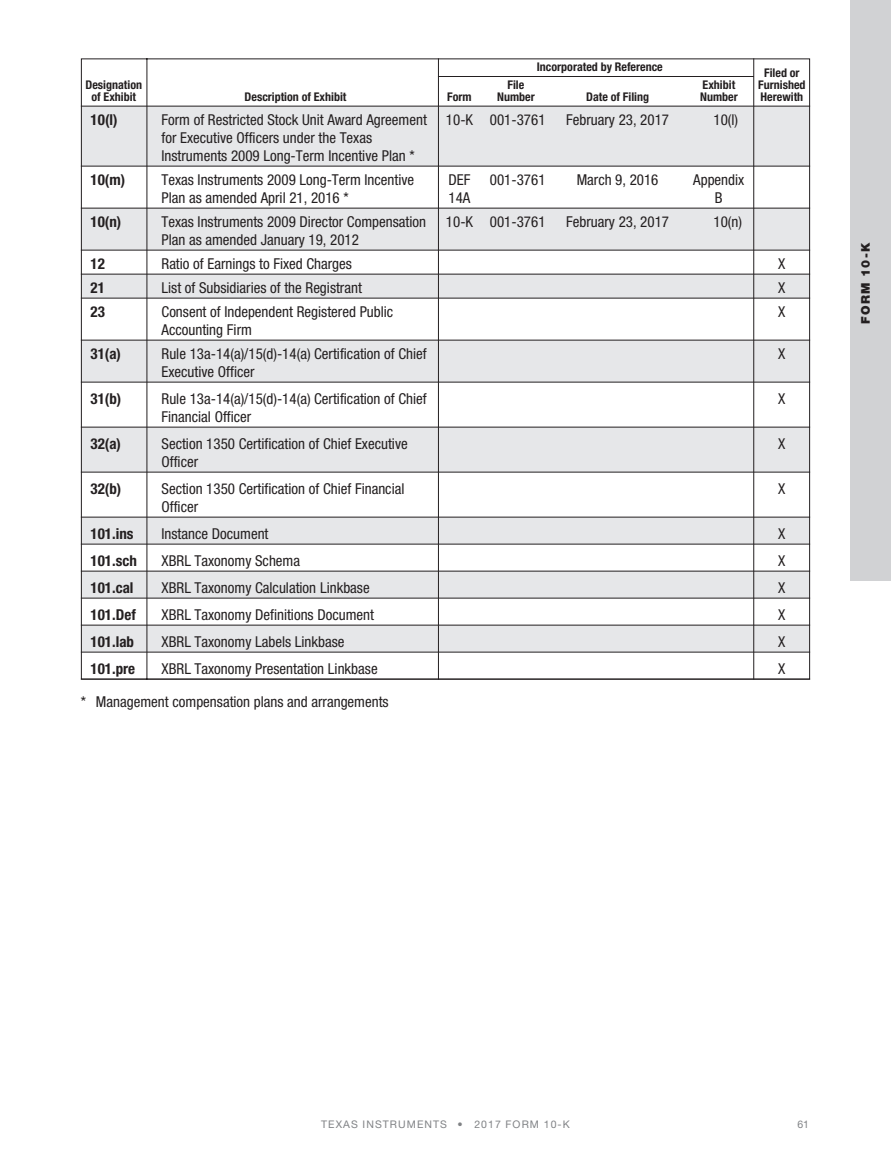
<style>
.page{position:relative;width:891px;height:1161px;background:#fff}
.page>*{position:absolute;margin:0;border:0;box-sizing:border-box;transform-origin:0 0}
.t1{font:condensed 15px/18px "Helvetica Neue";color:#231f20}
.t2{font:700 condensed 15px "Helvetica Neue";color:#231f20}
.t3{font:700 condensed 12px/12px "Helvetica Neue";color:#231f20;text-align:center}
.t4{font:900 12px "Helvetica Neue";letter-spacing:.1em;color:#231f20}
.t5{font:10.5px "Helvetica Neue";letter-spacing:.1em;color:#808285}
</style>
<div class="page">
<div style="left:850px;top:0;width:41px;height:580px;background:#d1d2d4"></div>
<svg style="left:81px;top:58px;width:729px;height:622px"></svg>
<p class="t3" style="left:86px;top:79px;width:58px">Designation of Exhibit</p>
<p class="t3" style="left:245px;top:91px;width:103px">Description of Exhibit</p>
<p class="t3" style="left:537px;top:61px;width:128px">Incorporated by Reference</p>
<p class="t3" style="left:758px;top:67px;width:49px">Filed or<br>Furnished</p>
<p class="t3" style="left:497px;top:79px;width:39px">File<br>Number</p>
<p class="t3" style="left:586px;top:91px;width:64px">Date of Filing</p>
<p class="t3" style="left:700px;top:79px;width:39px;text-align:left">Exhibit<br>Number</p>
<p class="t3" style="left:447px;top:91px;width:26px">Form</p>
<p class="t3" style="left:761px;top:91px;width:44px">Herewith</p>
<p class="t2" style="left:91px;top:114px;width:28px">10(l)</p>
<p class="t1" style="left:162px;top:111px;width:267px">Form of Restricted Stock Unit Award Agreement for Executive Officers under the Texas<br>Instruments 2009 Long-Term Incentive Plan *</p>
<p class="t1" style="left:446px;top:111px;width:101px">10-K 001-3761</p>
<p class="t1" style="left:566px;top:111px;width:104px">February 23, 2017</p>
<p class="t1" style="left:713px;top:111px;width:26px">10(l)</p>
<p class="t2" style="left:91px;top:174px;width:36px">10(m)</p>
<p class="t1" style="left:162px;top:171px;width:254px">Texas Instruments 2009 Long-Term Incentive<br>Plan as amended April 21, 2016 *</p>
<p class="t1" style="left:448px;top:171px;width:23px">DEF<br>14A</p>
<p class="t1" style="left:490px;top:171px;width:57px">001-3761</p>
<p class="t1" style="left:577px;top:171px;width:83px">March 9, 2016</p>
<p class="t1" style="left:693px;top:171px;width:53px;text-align:center">Appendix<br>B</p>
<p class="t2" style="left:91px;top:216px;width:32px">10(n)</p>
<p class="t1" style="left:162px;top:213px;width:266px">Texas Instruments 2009 Director Compensation<br>Plan as amended January 19, 2012</p>
<p class="t1" style="left:446px;top:213px;width:101px">10-K 001-3761</p>
<p class="t1" style="left:566px;top:213px;width:104px">February 23, 2017</p>
<p class="t1" style="left:713px;top:213px;width:30px">10(n)</p>
<p class="t2" style="left:91px;top:258px;width:16px">12</p>
<p class="t1" style="left:162px;top:255px;width:192px">Ratio of Earnings to Fixed Charges</p>
<p class="t1" style="left:778px;top:255px;width:9px">X</p>
<p class="t2" style="left:91px;top:282px;width:16px">21</p>
<p class="t1" style="left:162px;top:279px;width:202px">List of Subsidiaries of the Registrant</p>
<p class="t1" style="left:778px;top:279px;width:9px">X</p>
<p class="t2" style="left:91px;top:306px;width:16px">23</p>
<p class="t1" style="left:162px;top:303px;width:233px">Consent of Independent Registered Public<br>Accounting Firm</p>
<p class="t1" style="left:778px;top:303px;width:9px">X</p>
<p class="t2" style="left:91px;top:348px;width:32px">31(a)</p>
<p class="t1" style="left:162px;top:345px;width:267px">Rule 13a-14(a)/15(d)-14(a) Certification of Chief<br>Executive Officer</p>
<p class="t1" style="left:778px;top:345px;width:9px">X</p>
<p class="t2" style="left:91px;top:393px;width:32px">31(b)</p>
<p class="t1" style="left:162px;top:390px;width:267px">Rule 13a-14(a)/15(d)-14(a) Certification of Chief<br>Financial Officer</p>
<p class="t1" style="left:778px;top:390px;width:9px">X</p>
<p class="t2" style="left:91px;top:438px;width:32px">32(a)</p>
<p class="t1" style="left:162px;top:435px;width:248px">Section 1350 Certification of Chief Executive<br>Officer</p>
<p class="t1" style="left:778px;top:435px;width:9px">X</p>
<p class="t2" style="left:91px;top:483px;width:32px">32(b)</p>
<p class="t1" style="left:162px;top:480px;width:244px">Section 1350 Certification of Chief Financial<br>Officer</p>
<p class="t1" style="left:778px;top:480px;width:9px">X</p>
<p class="t2" style="left:91px;top:528px;width:44px">101.ins</p>
<p class="t1" style="left:162px;top:525px;width:108px">Instance Document</p>
<p class="t1" style="left:778px;top:525px;width:9px">X</p>
<p class="t2" style="left:91px;top:555px;width:48px">101.sch</p>
<p class="t1" style="left:162px;top:552px;width:140px">XBRL Taxonomy Schema</p>
<p class="t1" style="left:778px;top:552px;width:9px">X</p>
<p class="t2" style="left:91px;top:582px;width:44px">101.cal</p>
<p class="t1" style="left:162px;top:579px;width:210px">XBRL Taxonomy Calculation Linkbase</p>
<p class="t1" style="left:778px;top:579px;width:9px">X</p>
<p class="t2" style="left:91px;top:609px;width:47px">101.Def</p>
<p class="t1" style="left:162px;top:606px;width:214px">XBRL Taxonomy Definitions Document</p>
<p class="t1" style="left:778px;top:606px;width:9px">X</p>
<p class="t2" style="left:91px;top:636px;width:45px">101.lab</p>
<p class="t1" style="left:162px;top:633px;width:185px">XBRL Taxonomy Labels Linkbase</p>
<p class="t1" style="left:778px;top:633px;width:9px">X</p>
<p class="t2" style="left:91px;top:663px;width:46px">101.pre</p>
<p class="t1" style="left:162px;top:660px;width:218px">XBRL Taxonomy Presentation Linkbase</p>
<p class="t1" style="left:778px;top:660px;width:9px">X</p>
<p class="t1" style="left:81px;top:693px;width:309px">* Management compensation plans and arrangements</p>
<p class="t4" style="left:861px;top:324px;width:82px;rotate:-90deg">FORM 10-K</p>
<p class="t5" style="left:321px;top:1121px;width:250px">TEXAS INSTRUMENTS • 2017 FORM 10-K</p>
<p class="t5" style="left:797px;top:1121px;width:13px">61</p>
</div>
